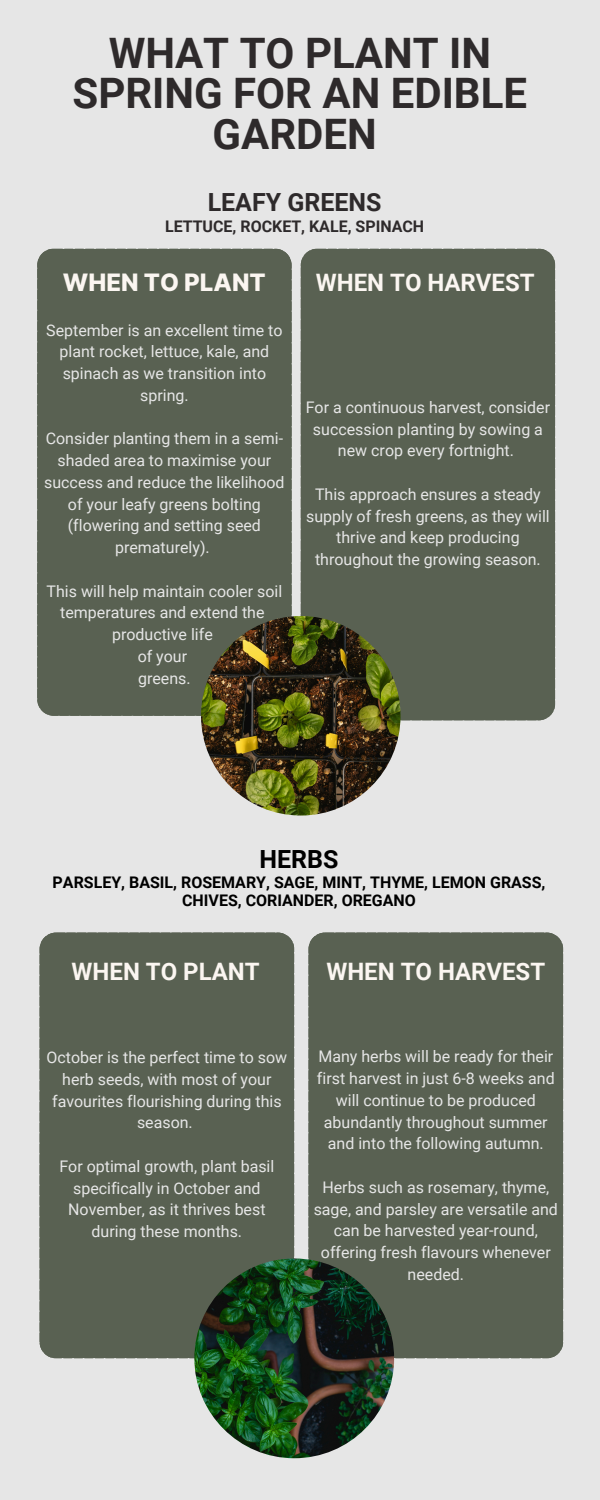
<style>
.page{position:relative;width:600px;height:1500px;background:#e6e6e6}
.page>*{position:absolute;margin:0;border:0;box-sizing:border-box;transform-origin:0 0}
.t1{font:700 42px/40.5px "Roboto";color:#2e2a2b;text-align:center}
.t2{font:700 25px "Roboto";color:#2e2a2b}
.t3{font:700 25px "Roboto";color:#000}
.t4{font:700 24px "Roboto";color:#fbf6f1}
.t5{font:800 24px "Inter";color:#fbf6f1}
.t6{font:16px/21.8px "Roboto";color:#e6e6e6;text-align:center}
.t7{font:700 16px/18px "Roboto";color:#000;text-align:center}
.t8{font:700 16px "Roboto";color:#2e2a2b}
</style>
<div class="page">
<div style="left:37px;top:249px;width:255px;height:467px;background:#596152"></div>
<div style="left:301px;top:249px;width:254px;height:471px;background:#596152"></div>
<img style="left:201px;top:616px;width:200px;height:200px;border-radius:50%">
<div style="left:40px;top:933px;width:254px;height:425px;background:#596152"></div>
<div style="left:309px;top:933px;width:254px;height:425px;background:#596152"></div>
<img style="left:194px;top:1258px;width:200px;height:200px;border-radius:50%">
<h1 class="t1" style="left:73px;top:33px;width:456px">WHAT TO PLANT IN<br>SPRING FOR AN EDIBLE<br>GARDEN</h1>
<p class="t2" style="left:208px;top:188px;width:175px">LEAFY GREENS</p>
<p class="t8" style="left:165px;top:217px;width:261px">LETTUCE, ROCKET, KALE, SPINACH</p>
<p class="t5" style="left:63px;top:267px;width:204px">WHEN TO PLANT</p>
<p class="t4" style="left:316px;top:268px;width:220px">WHEN TO HARVEST</p>
<h3 class="t6" style="left:46px;top:319px;width:238px">September is an excellent time to plant rocket, lettuce, kale, and spinach as we transition into spring.</h3>
<p class="t6" style="left:44px;top:428px;width:242px">Consider planting them in a semi&shy;shaded area to maximise your success and reduce the likelihood of your leafy greens bolting (flowering and setting seed prematurely).</p>
<p class="t6" style="left:47px;top:580px;width:237px">This will help maintain cooler soil temperatures and extend the</p>
<p class="t6" style="left:112px;top:624px;width:102px">productive life</p>
<p class="t6" style="left:138px;top:645px;width:51px">of your</p>
<p class="t6" style="left:138px;top:667px;width:54px">greens.</p>
<p class="t6" style="left:306px;top:397px;width:246px">For a continuous harvest, consider succession planting by sowing a new crop every fortnight.</p>
<h2 class="t6" style="left:306px;top:484px;width:245px">This approach ensures a steady supply of fresh greens, as they will thrive and keep producing throughout the growing season.</h2>
<p class="t3" style="left:260px;top:844px;width:80px">HERBS</p>
<p class="t7" style="left:53px;top:873px;width:494px">PARSLEY, BASIL, ROSEMARY, SAGE, MINT, THYME, LEMON GRASS,<br>CHIVES, CORIANDER, OREGANO</p>
<h2 class="t4" style="left:72px;top:958px;width:190px">WHEN TO PLANT</h2>
<h2 class="t4" style="left:326px;top:958px;width:220px">WHEN TO HARVEST</h2>
<h3 class="t6" style="left:47px;top:1047px;width:242px">October is the perfect time to sow herb seeds, with most of your favourites flourishing during this season.</h3>
<p class="t6" style="left:59px;top:1155px;width:217px">For optimal growth, plant basil specifically in October and<br>November, as it thrives best during these months.</p>
<p class="t6" style="left:317px;top:1046px;width:239px">Many herbs will be ready for their first harvest in just 6-8 weeks and will continue to be produced abundantly throughout summer and into the following autumn.</p>
<p class="t6" style="left:314px;top:1176px;width:246px">Herbs such as rosemary, thyme, sage, and parsley are versatile and can be harvested year-round, offering fresh flavours whenever needed.</p>
</div>
